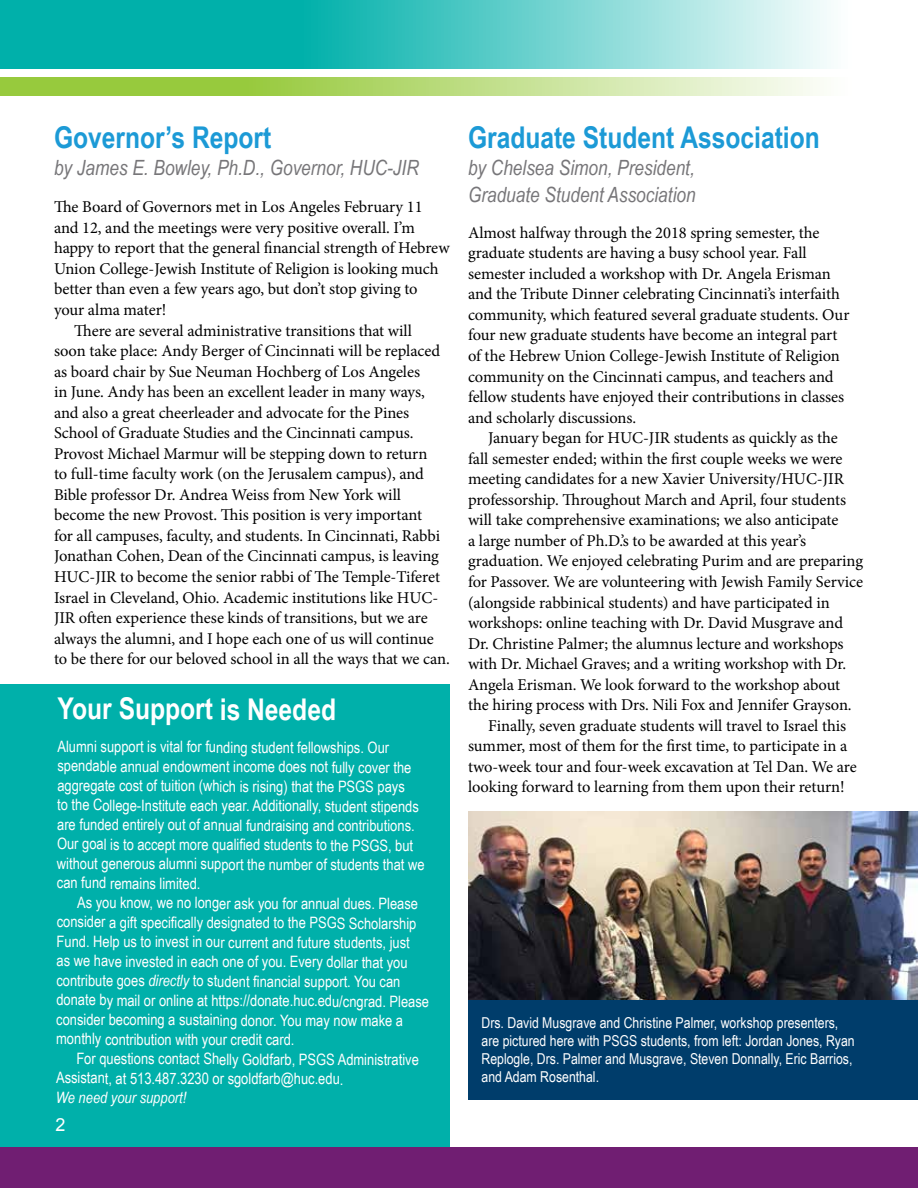
<style>
.page{position:relative;width:918px;height:1188px;background:#fff}
.page>*{position:absolute;margin:0;border:0;box-sizing:border-box;transform-origin:0 0}
.t1{font:700 30px "Arial Narrow";color:#1c9ad6}
.t2{font:700 30px "Arial Narrow";letter-spacing:-.005em;color:#fff}
.t3{font:italic 21px/27px "Arial Narrow";color:#777679}
.t4{font:18px "Arial";color:#fff}
.t5{font:16.5px/20.5px "Minion Pro";letter-spacing:-.005em;color:#000}
.t6{font:15.75px/19.5px "Arial Narrow";letter-spacing:-.005em;color:#fff}
.t7{font:italic 15.75px "Arial Narrow";color:#fff}
.t8{font:15px/18px "Arial Narrow";color:#fff}
.s1{font-style:italic}
</style>
<div class="page">
<div style="left:0;top:684px;width:450px;height:504px;background:#00b0aa"></div>
<svg style="left:0;top:0;width:831px;height:69px;background:#4ec8c4"></svg>
<div style="left:0;top:1147px;width:918px;height:41px;background:#701e72"></div>
<svg style="left:0;top:78px;width:820px;height:17px;background:#b9db7d"></svg>
<img style="left:468px;top:812px;width:450px;height:189px">
<div style="left:468px;top:1001px;width:450px;height:99px;background:#003d6b"></div>
<h1 class="t1" style="left:54px;top:115px;width:219px">Governor’s Report</h1>
<p class="t3" style="left:54px;top:154px;width:366px">by James E. Bowley, Ph.D., Governor, HUC-JIR</p>
<p class="t5" style="left:54px;top:197px;width:370px">The Board of Governors met in Los Angeles February 11</p>
<p class="t5" style="left:54px;top:217px;width:363px">and 12, and the meetings were very positive overall. I’m</p>
<p class="t5" style="left:54px;top:238px;width:397px">happy to report that the general financial strength of Hebrew</p>
<p class="t5" style="left:54px;top:258px;width:386px">Union College-Jewish Institute of Religion is looking much</p>
<p class="t5" style="left:54px;top:279px;width:365px">better than even a few years ago, but don’t stop giving to</p>
<p class="t5" style="left:54px;top:299px;width:114px">your alma mater!</p>
<p class="t5" style="left:74px;top:320px;width:339px">There are several administrative transitions that will</p>
<p class="t5" style="left:54px;top:341px;width:388px">soon take place: Andy Berger of Cincinnati will be replaced</p>
<p class="t5" style="left:54px;top:361px;width:368px">as board chair by Sue Neuman Hochberg of Los Angeles</p>
<p class="t5" style="left:54px;top:382px;width:372px">in June. Andy has been an excellent leader in many ways,</p>
<p class="t5" style="left:54px;top:402px;width:357px">and also a great cheerleader and advocate for the Pines</p>
<p class="t5" style="left:54px;top:423px;width:361px">School of Graduate Studies and the Cincinnati campus.</p>
<p class="t5" style="left:54px;top:443px;width:375px">Provost Michael Marmur will be stepping down to return</p>
<p class="t5" style="left:54px;top:464px;width:372px">to full-time faculty work (on the Jerusalem campus), and</p>
<p class="t5" style="left:54px;top:484px;width:349px">Bible professor Dr. Andrea Weiss from New York will</p>
<p class="t5" style="left:54px;top:505px;width:370px">become the new Provost. This position is very important</p>
<p class="t5" style="left:54px;top:525px;width:388px">for all campuses, faculty, and students. In Cincinnati, Rabbi</p>
<p class="t5" style="left:54px;top:546px;width:386px">Jonathan Cohen, Dean of the Cincinnati campus, is leaving</p>
<p class="t5" style="left:54px;top:567px;width:388px">HUC-JIR to become the senior rabbi of The Temple-Tiferet</p>
<p class="t5" style="left:54px;top:587px;width:386px">Israel in Cleveland, Ohio. Academic institutions like HUC-</p>
<p class="t5" style="left:54px;top:608px;width:375px">JIR often experience these kinds of transitions, but we are</p>
<p class="t5" style="left:54px;top:628px;width:381px">always the alumni, and I hope each one of us will continue</p>
<p class="t5" style="left:54px;top:649px;width:397px">to be there for our beloved school in all the ways that we can.</p>
<h1 class="t2" style="left:58px;top:686px;width:280px">Your Support is Needed</h1>
<p class="t6" style="left:57px;top:737px;width:369px">Alumni support is vital for funding student fellowships. Our spendable annual endowment income does not fully cover the aggregate cost of tuition (which is rising) that the PSGS pays<br>to the College-Institute each year. Additionally, student stipends are funded entirely out of annual fundraising and contributions.<br>Our goal is to accept more qualified students to the PSGS, but without generous alumni support the number of students that we can fund remains limited.</p>
<p class="t6" style="left:56px;top:893px;width:374px;text-indent:21px">As you know, we no longer ask you for annual dues. Please consider a gift specifically designated to the PSGS Scholarship Fund. Help us to invest in our current and future students, just<br>as we have invested in each one of you. Every dollar that you contribute goes <span class="s1">directly</span> to student financial support. You can donate by mail or online at https://donate.huc.edu/cngrad. Please consider becoming a sustaining donor. You may now make a monthly contribution with your credit card.</p>
<p class="t6" style="left:56px;top:1049px;width:364px;text-indent:20px">For questions contact Shelly Goldfarb, PSGS Administrative<br>Assistant, at 513.487.3230 or sgoldfarb@huc.edu.</p>
<p class="t7" style="left:56px;top:1087px;width:132px">We need your support!</p>
<p class="t4" style="left:56px;top:1113px;width:12px">2</p>
<h1 class="t1" style="left:468px;top:115px;width:353px">Graduate Student Association</h1>
<p class="t3" style="left:468px;top:154px;width:229px">by Chelsea Simon, President,<br>Graduate Student Association</p>
<p class="t5" style="left:468px;top:222px;width:383px">Almost halfway through the 2018 spring semester, the graduate students are having a busy school year. Fall semester included a workshop with Dr. Angela Erisman and the Tribute Dinner celebrating Cincinnati’s interfaith community, which featured several graduate students. Our four new graduate students have become an integral part of the Hebrew Union College-Jewish Institute of Religion community on the Cincinnati campus, and teachers and fellow students have enjoyed their contributions in classes and scholarly discussions.</p>
<p class="t5" style="left:488px;top:428px;width:351px">January began for HUC-JIR students as quickly as the</p>
<p class="t5" style="left:468px;top:448px;width:376px">fall semester ended; within the first couple weeks we were</p>
<p class="t5" style="left:468px;top:469px;width:377px">meeting candidates for a new Xavier University/HUC-JIR</p>
<p class="t5" style="left:468px;top:489px;width:380px">professorship. Throughout March and April, four students</p>
<p class="t5" style="left:468px;top:510px;width:372px">will take comprehensive examinations; we also anticipate</p>
<p class="t5" style="left:468px;top:530px;width:340px">a large number of Ph.D.’s to be awarded at this year’s</p>
<p class="t5" style="left:468px;top:551px;width:397px">graduation. We enjoyed celebrating Purim and are preparing</p>
<p class="t5" style="left:468px;top:571px;width:397px">for Passover. We are volunteering with Jewish Family Service</p>
<p class="t5" style="left:468px;top:592px;width:363px">(alongside rabbinical students) and have participated in</p>
<p class="t5" style="left:468px;top:613px;width:377px">workshops: online teaching with Dr. David Musgrave and</p>
<p class="t5" style="left:468px;top:633px;width:377px">Dr. Christine Palmer; the alumnus lecture and workshops</p>
<p class="t5" style="left:468px;top:654px;width:380px">with Dr. Michael Graves; and a writing workshop with Dr.</p>
<p class="t5" style="left:468px;top:674px;width:374px">Angela Erisman. We look forward to the workshop about</p>
<p class="t5" style="left:468px;top:695px;width:385px">the hiring process with Drs. Nili Fox and Jennifer Grayson.</p>
<p class="t5" style="left:488px;top:715px;width:360px">Finally, seven graduate students will travel to Israel this</p>
<p class="t5" style="left:468px;top:736px;width:381px">summer, most of them for the first time, to participate in a</p>
<p class="t5" style="left:468px;top:756px;width:390px">two-week tour and four-week excavation at Tel Dan. We are</p>
<p class="t5" style="left:468px;top:777px;width:378px">looking forward to learning from them upon their return!</p>
<p class="t8" style="left:482px;top:1013px;width:375px">Drs. David Musgrave and Christine Palmer, workshop presenters, are pictured here with PSGS students, from left: Jordan Jones, Ryan Replogle, Drs. Palmer and Musgrave, Steven Donnally, Eric Barrios, and Adam Rosenthal.</p>
</div>
